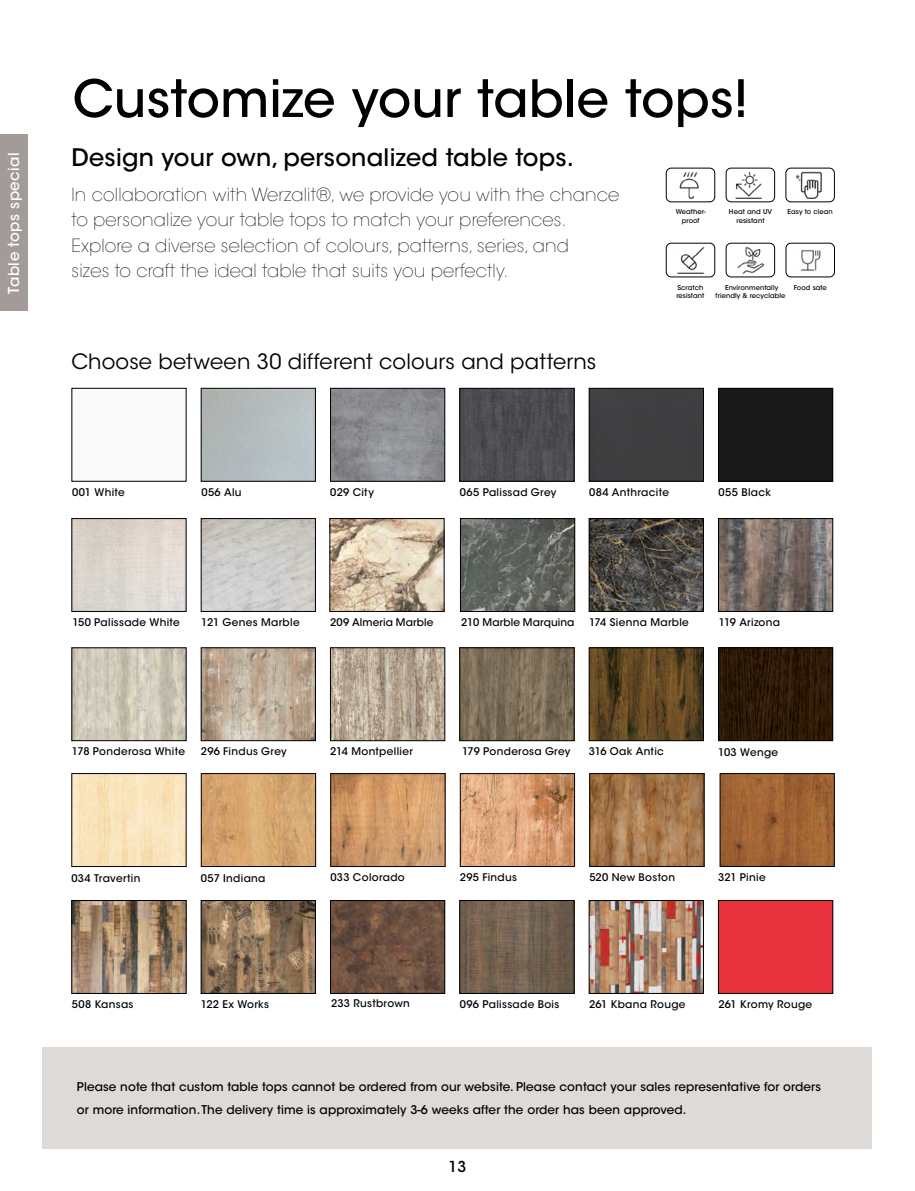
<style>
.page{position:relative;width:915px;height:1191px;background:#fff}
.page>*{position:absolute;margin:0;border:0;box-sizing:border-box;transform-origin:0 0}
.t1{font:500 51px "ITC Avant Garde Std";letter-spacing:.005em;color:#000}
.t2{font:500 24px "ITC Avant Garde Std";letter-spacing:.01em;color:#000}
.t3{font:21px "ITC Avant Garde Std";letter-spacing:.01em;color:#000}
.t4{font:200 18px/25.5px "ITC Avant Garde Std";letter-spacing:.01em;color:#000}
.t5{font:500 15px "ITC Avant Garde Std";letter-spacing:.03em;color:#fff}
.t6{font:500 15px "ITC Avant Garde Std";color:#000}
.t7{font:500 12px/22.5px "ITC Avant Garde Std";letter-spacing:.01em;color:#000}
.t8{font:500 10.5px "ITC Avant Garde Std";letter-spacing:.03em;color:#000}
.t9{font:500 10.5px "ITC Avant Garde Std";letter-spacing:.01em;color:#000}
.t10{font:500 6.75px/8.2px "ITC Avant Garde Std";letter-spacing:.01em;color:#000;text-align:center}
</style>
<div class="page">
<div style="left:43px;top:1047px;width:828px;height:101px;background:#dddad8"></div>
<img style="left:73px;top:520px;width:111px;height:90px">
<div style="left:71px;top:518px;width:115px;height:94px;border:1px solid #000"></div>
<img style="left:332px;top:390px;width:111px;height:89px">
<div style="left:330px;top:388px;width:115px;height:93px;border:1px solid #000"></div>
<img style="left:331px;top:520px;width:111px;height:90px">
<div style="left:329px;top:518px;width:115px;height:94px;border:1px solid #000"></div>
<img style="left:73px;top:649px;width:111px;height:90px">
<div style="left:71px;top:647px;width:115px;height:94px;border:1px solid #000"></div>
<img style="left:203px;top:649px;width:110px;height:90px">
<div style="left:201px;top:647px;width:114px;height:94px;border:1px solid #000"></div>
<img style="left:332px;top:649px;width:111px;height:90px">
<div style="left:330px;top:647px;width:115px;height:94px;border:1px solid #000"></div>
<img style="left:461px;top:649px;width:111px;height:90px">
<div style="left:459px;top:647px;width:115px;height:94px;border:1px solid #000"></div>
<img style="left:332px;top:775px;width:111px;height:90px">
<div style="left:330px;top:773px;width:115px;height:94px;border:1px solid #000"></div>
<img style="left:591px;top:775px;width:111px;height:90px">
<div style="left:589px;top:773px;width:115px;height:94px;border:1px solid #000"></div>
<img style="left:203px;top:902px;width:111px;height:89px">
<div style="left:201px;top:900px;width:115px;height:93px;border:1px solid #000"></div>
<img style="left:590px;top:902px;width:111px;height:89px">
<div style="left:588px;top:900px;width:115px;height:93px;border:1px solid #000"></div>
<img style="left:462px;top:775px;width:110px;height:89px">
<div style="left:460px;top:773px;width:114px;height:93px;border:1px solid #000"></div>
<img style="left:73px;top:775px;width:111px;height:90px">
<div style="left:71px;top:773px;width:115px;height:94px;border:1px solid #000"></div>
<img style="left:203px;top:775px;width:111px;height:90px">
<div style="left:201px;top:773px;width:115px;height:94px;border:1px solid #000"></div>
<img style="left:721px;top:775px;width:111px;height:89px">
<img style="left:720px;top:649px;width:110px;height:90px">
<div style="left:718px;top:647px;width:114px;height:94px;border:1px solid #000"></div>
<div style="left:720px;top:390px;width:110px;height:89px;background:#181818"></div>
<div style="left:718px;top:388px;width:114px;height:93px;border:1px solid #000"></div>
<img style="left:332px;top:902px;width:111px;height:89px">
<div style="left:330px;top:900px;width:115px;height:93px;border:1px solid #000"></div>
<img style="left:73px;top:902px;width:111px;height:89px">
<div style="left:71px;top:900px;width:115px;height:93px;border:1px solid #000"></div>
<img style="left:461px;top:902px;width:111px;height:89px">
<div style="left:459px;top:900px;width:115px;height:93px;border:1px solid #000"></div>
<img style="left:203px;top:520px;width:110px;height:90px">
<div style="left:201px;top:518px;width:114px;height:94px;border:1px solid #000"></div>
<div style="left:201px;top:388px;width:114px;height:93px;border:1px solid #000"></div>
<div style="left:590px;top:390px;width:111px;height:89px;background:#3f3e40"></div>
<div style="left:588px;top:388px;width:115px;height:93px;border:1px solid #000"></div>
<img style="left:462px;top:520px;width:111px;height:90px">
<div style="left:460px;top:518px;width:115px;height:94px;border:1px solid #000"></div>
<img style="left:590px;top:520px;width:111px;height:90px">
<div style="left:588px;top:518px;width:115px;height:94px;border:1px solid #000"></div>
<img style="left:461px;top:390px;width:111px;height:89px">
<div style="left:459px;top:388px;width:115px;height:93px;border:1px solid #000"></div>
<img style="left:720px;top:520px;width:110px;height:90px">
<div style="left:718px;top:518px;width:114px;height:94px;border:1px solid #000"></div>
<img style="left:590px;top:649px;width:111px;height:90px">
<div style="left:588px;top:647px;width:115px;height:94px;border:1px solid #000"></div>
<div style="left:719px;top:902px;width:111px;height:89px;background:#e6323d"></div>
<div style="left:717px;top:900px;width:115px;height:93px;border:1px solid #000"></div>
<img style="left:735px;top:171px;width:28px;height:28px">
<div style="left:725px;top:168px;width:49px;height:34px;border:1px solid #000;border-radius:5px"></div>
<img style="left:795px;top:171px;width:27px;height:28px">
<div style="left:785px;top:168px;width:49px;height:34px;border:1px solid #000;border-radius:5px"></div>
<img style="left:677px;top:246px;width:28px;height:28px">
<div style="left:666px;top:243px;width:48px;height:34px;border:1px solid #000;border-radius:5px"></div>
<div style="left:666px;top:168px;width:48px;height:34px;border:1px solid #000;border-radius:5px"></div>
<img style="left:679px;top:172px;width:20px;height:27px">
<img style="left:737px;top:246px;width:27px;height:28px">
<div style="left:725px;top:243px;width:49px;height:34px;border:1px solid #000;border-radius:5px"></div>
<div style="left:785px;top:243px;width:49px;height:34px;border:1px solid #000;border-radius:5px"></div>
<img style="left:801px;top:250px;width:20px;height:21px">
<div style="left:0;top:135px;width:27px;height:176px;background:#a29b97"></div>
<h1 class="t1" style="left:73px;top:67px;width:677px">Customize your table tops!</h1>
<h3 class="t5" style="left:4px;top:294px;width:143px;rotate:-90deg">Table tops special</h3>
<h2 class="t2" style="left:71px;top:143px;width:504px">Design your own, personalized table tops.</h2>
<p class="t4" style="left:71px;top:182px;width:549px">In collaboration with Werzalit®, we provide you with the chance to personalize your table tops to match your preferences.<br>Explore a diverse selection of colours, patterns, series, and<br>sizes to craft the ideal table that suits you perfectly.</p>
<h3 class="t3" style="left:71px;top:348px;width:526px">Choose between 30 different colours and patterns</h3>
<p class="t10" style="left:675px;top:208px;width:31px">Weather&shy;proof</p>
<p class="t10" style="left:728px;top:208px;width:45px">Heat and UV resistant</p>
<p class="t10" style="left:787px;top:208px;width:47px">Easy to clean</p>
<p class="t10" style="left:676px;top:283px;width:29px;text-align:left">Scratch resistant</p>
<p class="t10" style="left:715px;top:283px;width:71px">Environmentally friendly &amp; recyclable</p>
<p class="t10" style="left:793px;top:283px;width:35px">Food safe</p>
<p class="t8" style="left:72px;top:485px;width:54px">001 White</p>
<p class="t8" style="left:201px;top:485px;width:42px">056 Alu</p>
<p class="t8" style="left:330px;top:485px;width:45px">029 City</p>
<p class="t8" style="left:460px;top:485px;width:98px">065 Palissad Grey</p>
<p class="t8" style="left:589px;top:485px;width:81px">084 Anthracite</p>
<p class="t8" style="left:718px;top:485px;width:54px">055 Black</p>
<p class="t8" style="left:72px;top:616px;width:109px">150 Palissade White</p>
<p class="t8" style="left:201px;top:616px;width:100px">121 Genes Marble</p>
<p class="t9" style="left:330px;top:616px;width:105px">209 Almeria Marble</p>
<p class="t9" style="left:461px;top:615px;width:115px">210 Marble Marquina</p>
<p class="t8" style="left:589px;top:616px;width:101px">174 Sienna Marble</p>
<p class="t8" style="left:718px;top:615px;width:63px">119 Arizona</p>
<p class="t8" style="left:72px;top:745px;width:115px">178 Ponderosa White</p>
<p class="t8" style="left:201px;top:745px;width:87px">296 Findus Grey</p>
<p class="t8" style="left:330px;top:745px;width:84px">214 Montpellier</p>
<p class="t8" style="left:462px;top:745px;width:110px">179 Ponderosa Grey</p>
<p class="t8" style="left:588px;top:745px;width:76px">316 Oak Antic</p>
<p class="t8" style="left:718px;top:745px;width:62px">103 Wenge</p>
<p class="t8" style="left:71px;top:871px;width:70px">034 Travertin</p>
<p class="t8" style="left:201px;top:871px;width:66px">057 Indiana</p>
<p class="t8" style="left:330px;top:870px;width:76px">033 Colorado</p>
<p class="t8" style="left:460px;top:871px;width:59px">295 Findus</p>
<p class="t8" style="left:589px;top:870px;width:87px">520 New Boston</p>
<p class="t8" style="left:717px;top:870px;width:49px">321 Pinie</p>
<p class="t8" style="left:72px;top:997px;width:63px">508 Kansas</p>
<p class="t8" style="left:201px;top:997px;width:70px">122 Ex Works</p>
<p class="t8" style="left:331px;top:997px;width:80px">233 Rustbrown</p>
<p class="t8" style="left:460px;top:997px;width:101px">096 Palissade Bois</p>
<p class="t8" style="left:589px;top:997px;width:98px">261 Kbana Rouge</p>
<p class="t8" style="left:718px;top:997px;width:95px">261 Kromy Rouge</p>
<p class="t7" style="left:77px;top:1075px;width:745px">Please note that custom table tops cannot be ordered from our website. Please contact your sales representative for orders or more information. The delivery time is approximately 3-6 weeks after the order has been approved.</p>
<h3 class="t6" style="left:448px;top:1157px;width:19px">13</h3>
</div>
